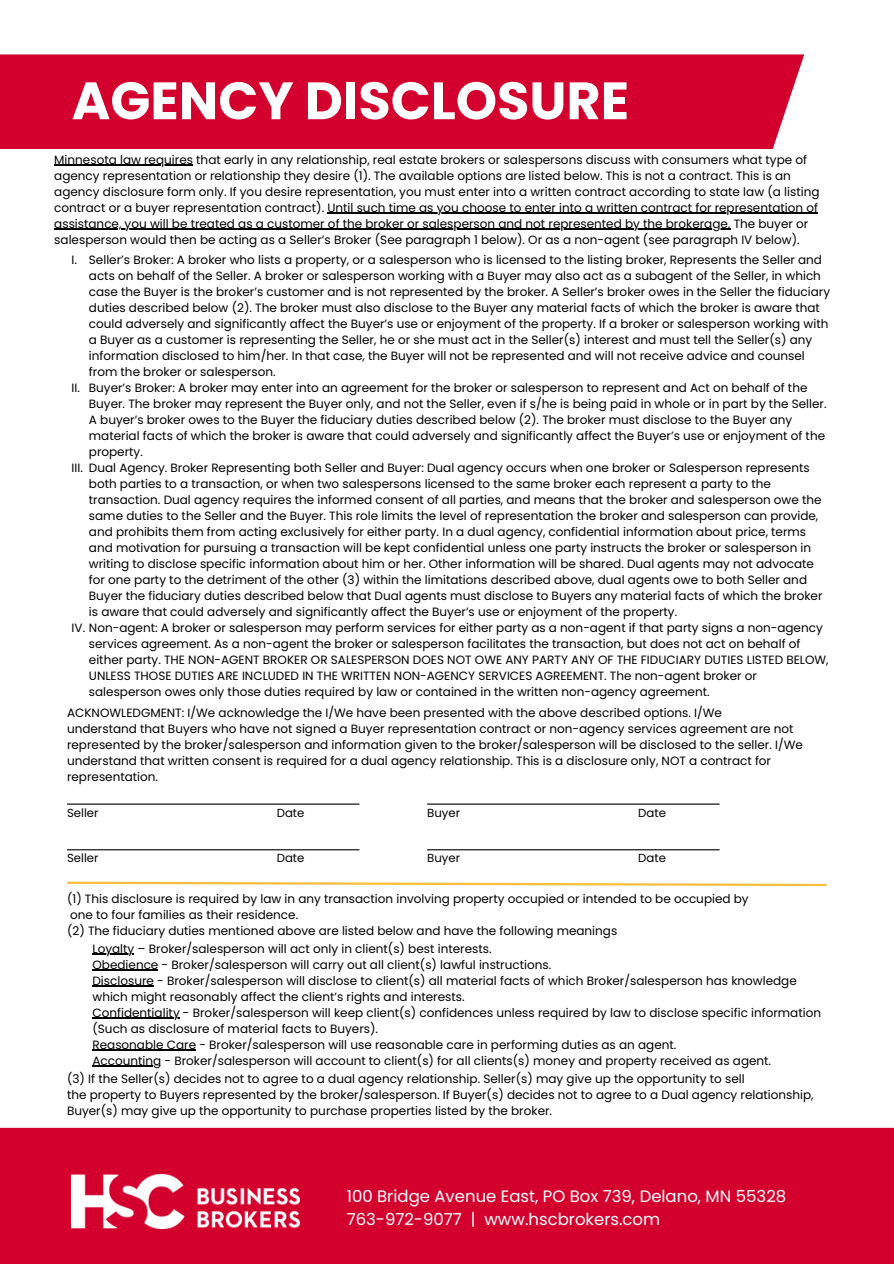
<style>
.page{position:relative;width:894px;height:1264px;background:#fff}
.page>*{position:absolute;margin:0;border:0;box-sizing:border-box;transform-origin:0 0}
.t1{font:700 52.5px "Poppins";color:#fff}
.t2{font:16.5px/22.8px "Poppins";color:#fff}
.t3{font:12px/16px "Poppins";color:#000}
.t4{font:11.7px "Poppins";color:#000}
</style>
<div class="page">
<div style="left:0;top:54px;width:804px;height:95px;background:#d3002e"></div>
<div style="left:0;top:1127px;width:893px;height:136px;background:#d3002e"></div>
<img style="left:72px;top:1174px;width:227px;height:54px">
<hr style="left:54px;top:164px;width:139px;height:1px;background:#000">
<hr style="left:327px;top:212px;width:490px;height:1px;background:#000">
<hr style="left:54px;top:228px;width:676px;height:1px;background:#000">
<hr style="left:92px;top:953px;width:42px;height:1px;background:#000">
<hr style="left:92px;top:969px;width:66px;height:1px;background:#000">
<hr style="left:92px;top:985px;width:62px;height:1px;background:#000">
<hr style="left:92px;top:1017px;width:88px;height:1px;background:#000">
<hr style="left:92px;top:1049px;width:104px;height:1px;background:#000">
<hr style="left:92px;top:1065px;width:69px;height:1px;background:#000">
<svg style="left:67px;top:881px;width:760px;height:6px"></svg>
<hr style="left:67px;top:803px;width:292px;height:1px;background:#000">
<hr style="left:67px;top:849px;width:292px;height:1px;background:#000">
<hr style="left:427px;top:803px;width:292px;height:1px;background:#000">
<hr style="left:427px;top:849px;width:292px;height:1px;background:#000">
<p class="t1" style="left:72px;top:64px;width:559px">AGENCY DISCLOSURE</p>
<h3 class="t3" style="left:54px;top:151px;width:766px">Minnesota law requires that early in any relationship, real estate brokers or salespersons discuss with consumers what type of agency representation or relationship they desire (1). The available options are listed below. This is not a contract. This is an agency disclosure form only. If you desire representation, you must enter into a written contract according to state law (a listing contract or a buyer representation contract). Until such time as you choose to enter into a written contract for representation of</h3>
<h3 class="t3" style="left:54px;top:215px;width:755px">assistance, you will be treated as a customer of the broker or salesperson and not represented by the brokerage. The buyer or salesperson would then be acting as a Seller’s Broker (See paragraph 1 below). Or as a non-agent (see paragraph IV below).</h3>
<p class="t3" style="left:89px;top:252px;width:742px">Seller’s Broker: A broker who lists a property, or a salesperson who is licensed to the listing broker, Represents the Seller and acts on behalf of the Seller. A broker or salesperson working with a Buyer may also act as a subagent of the Seller, in which case the Buyer is the broker’s customer and is not represented by the broker. A Seller’s broker owes in the Seller the fiduciary duties described below (2). The broker must also disclose to the Buyer any material facts of which the broker is aware that could adversely and significantly affect the Buyer’s use or enjoyment of the property. If a broker or salesperson working with a Buyer as a customer is representing the Seller, he or she must act in the Seller(s) interest and must tell the Seller(s) any information disclosed to him/her. In that case, the Buyer will not be represented and will not receive advice and counsel from the broker or salesperson.</p>
<p class="t3" style="left:89px;top:380px;width:739px">Buyer’s Broker: A broker may enter into an agreement for the broker or salesperson to represent and Act on behalf of the Buyer. The broker may represent the Buyer only, and not the Seller, even if s/he is being paid in whole or in part by the Seller.<br>A buyer’s broker owes to the Buyer the fiduciary duties described below (2). The broker must disclose to the Buyer any material facts of which the broker is aware that could adversely and significantly affect the Buyer’s use or enjoyment of the property.</p>
<p class="t3" style="left:89px;top:460px;width:734px">Dual Agency. Broker Representing both Seller and Buyer: Dual agency occurs when one broker or Salesperson represents both parties to a transaction, or when two salespersons licensed to the same broker each represent a party to the transaction. Dual agency requires the informed consent of all parties, and means that the broker and salesperson owe the same duties to the Seller and the Buyer. This role limits the level of representation the broker and salesperson can provide, and prohibits them from acting exclusively for either party. In a dual agency, confidential information about price, terms and motivation for pursuing a transaction will be kept confidential unless one party instructs the broker or salesperson in writing to disclose specific information about him or her. Other information will be shared. Dual agents may not advocate for one party to the detriment of the other (3) within the limitations described above, dual agents owe to both Seller and Buyer the fiduciary duties described below that Dual agents must disclose to Buyers any material facts of which the broker is aware that could adversely and significantly affect the Buyer’s use or enjoyment of the property.</p>
<p class="t3" style="left:89px;top:620px;width:741px;text-indent:-17px">IV. Non-agent: A broker or salesperson may perform services for either party as a non-agent if that party signs a non-agency services agreement. As a non-agent the broker or salesperson facilitates the transaction, but does not act on behalf of either party. THE NON-AGENT BROKER OR SALESPERSON DOES NOT OWE ANY PARTY ANY OF THE FIDUCIARY DUTIES LISTED BELOW, UNLESS THOSE DUTIES ARE INCLUDED IN THE WRITTEN NON-AGENCY SERVICES AGREEMENT. The non-agent broker or salesperson owes only those duties required by law or contained in the written non-agency agreement.</p>
<p class="t3" style="left:72px;top:252px;width:7px">I.</p>
<p class="t3" style="left:72px;top:380px;width:10px">II.</p>
<p class="t3" style="left:72px;top:460px;width:13px">III.</p>
<p class="t3" style="left:67px;top:704px;width:656px">ACKNOWLEDGMENT: I/We acknowledge the I/We have been presented with the above described options. I/We</p>
<p class="t3" style="left:67px;top:720px;width:737px">understand that Buyers who have not signed a Buyer representation contract or non-agency services agreement are not represented by the broker/salesperson and information given to the broker/salesperson will be disclosed to the seller. I/We understand that written consent is required for a dual agency relationship. This is a disclosure only, NOT a contract for representation.</p>
<p class="t4" style="left:67px;top:804px;width:33px">Seller</p>
<p class="t4" style="left:277px;top:804px;width:29px">Date</p>
<h2 class="t4" style="left:67px;top:849px;width:33px">Seller</h2>
<h2 class="t4" style="left:277px;top:849px;width:29px">Date</h2>
<p class="t4" style="left:427px;top:804px;width:34px">Buyer</p>
<p class="t4" style="left:638px;top:804px;width:29px">Date</p>
<p class="t4" style="left:427px;top:849px;width:34px">Buyer</p>
<p class="t4" style="left:638px;top:849px;width:29px">Date</p>
<p class="t3" style="left:67px;top:890px;width:683px">(1) This disclosure is required by law in any transaction involving property occupied or intended to be occupied by</p>
<p class="t3" style="left:70px;top:906px;width:229px">one to four families as their residence.</p>
<p class="t3" style="left:67px;top:922px;width:551px">(2) The fiduciary duties mentioned above are listed below and have the following meanings</p>
<p class="t3" style="left:92px;top:940px;width:400px">Loyalty – Broker/salesperson will act only in client(s) best interests.</p>
<p class="t3" style="left:92px;top:956px;width:460px">Obedience - Broker/salesperson will carry out all client(s) lawful instructions.</p>
<p class="t3" style="left:92px;top:972px;width:705px">Disclosure - Broker/salesperson will disclose to client(s) all material facts of which Broker/salesperson has knowledge which might reasonably affect the client’s rights and interests.</p>
<p class="t3" style="left:92px;top:1004px;width:730px">Confidentiality - Broker/salesperson will keep client(s) confidences unless required by law to disclose specific information (Such as disclosure of material facts to Buyers).</p>
<p class="t3" style="left:92px;top:1036px;width:585px">Reasonable Care - Broker/salesperson will use reasonable care in performing duties as an agent.</p>
<p class="t3" style="left:92px;top:1052px;width:680px">Accounting - Broker/salesperson will account to client(s) for all clients(s) money and property received as agent.</p>
<p class="t3" style="left:67px;top:1070px;width:679px">(3) If the Seller(s) decides not to agree to a dual agency relationship. Seller(s) may give up the opportunity to sell</p>
<p class="t3" style="left:67px;top:1086px;width:748px">the property to Buyers represented by the broker/salesperson. If Buyer(s) decides not to agree to a Dual agency relationship,<br>Buyer(s) may give up the opportunity to purchase properties listed by the broker.</p>
<h3 class="t2" style="left:346px;top:1184px;width:441px">100 Bridge Avenue East, PO Box 739, Delano, MN 55328<br>763-972-9077 | www.hscbrokers.com</h3>
</div>
